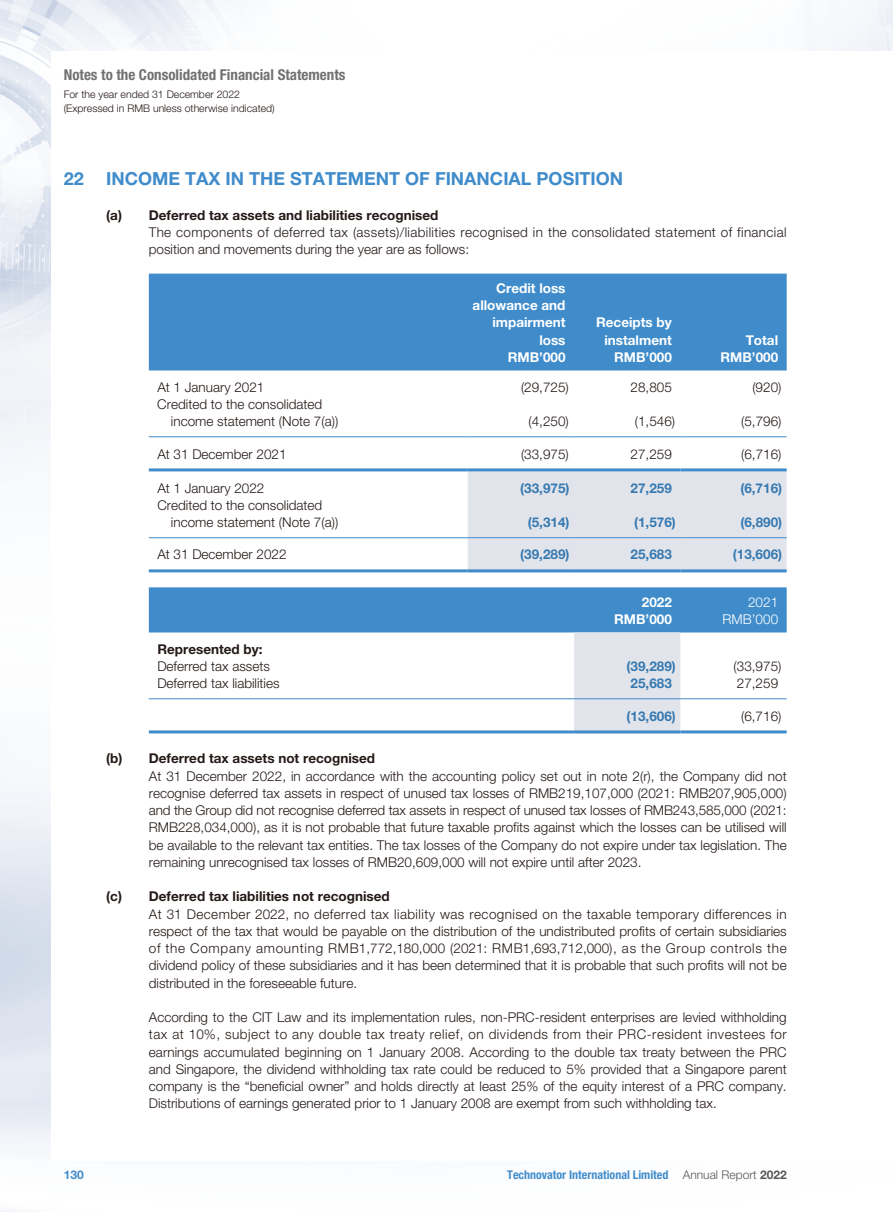
<style>
.page{position:relative;width:893px;height:1212px;background:#fff}
.page>*{position:absolute;margin:0;border:0;box-sizing:border-box;transform-origin:0 0}
.t1{font:700 18px "Helvetica Neue LT Std";color:#408ccb}
.t2{font:700 condensed 15px "Helvetica Neue LT Std";color:#717171}
.t3{font:300 13.5px/17.2px "Helvetica Neue LT Std";color:#231916;text-align:justify}
.t4{font:300 13.5px/17.2px "Helvetica Neue LT Std";letter-spacing:.025em;color:#231916}
.t5{font:700 13.5px "Helvetica Neue LT Std";color:#231916}
.t6{font:700 13.5px/17.2px "Helvetica Neue LT Std";color:#fff;text-align:right}
.t7{font:700 13.5px "Helvetica Neue LT Std";color:#3779b1}
.t8{font:300 13.5px "Helvetica Neue LT Std";color:#fff}
.t9{font:700 condensed 12px "Helvetica Neue LT Std";color:#408ccb}
.t10{font:700 12px "Helvetica Neue LT Std";color:#408ccb}
.t11{font:300 10.5px/13.5px "Helvetica Neue LT Std";color:#231916}
.s1{font-weight:300;font-stretch:normal;color:#595857}
.s2{font-stretch:normal;color:#595857}
</style>
<div class="page">
<img style="left:0;top:0;width:893px;height:1212px">
<div style="left:51px;top:51px;width:842px;height:1110px;background:#fff"></div>
<div style="left:149px;top:274px;width:638px;height:96px;background:#408ccb"></div>
<div style="left:468px;top:471px;width:319px;height:98px;background:#e1e5eb"></div>
<hr style="left:149px;top:436px;width:319px;height:1px;background:#408ccb">
<hr style="left:468px;top:436px;width:106px;height:1px;background:#408ccb">
<hr style="left:574px;top:436px;width:106px;height:1px;background:#408ccb">
<hr style="left:680px;top:436px;width:107px;height:1px;background:#408ccb">
<hr style="left:149px;top:468px;width:319px;height:3px;background:#408ccb">
<hr style="left:468px;top:468px;width:106px;height:3px;background:#408ccb">
<hr style="left:574px;top:468px;width:106px;height:3px;background:#408ccb">
<hr style="left:680px;top:468px;width:107px;height:3px;background:#408ccb">
<hr style="left:149px;top:537px;width:319px;height:1px;background:#408ccb">
<hr style="left:468px;top:537px;width:106px;height:1px;background:#408ccb">
<hr style="left:574px;top:537px;width:106px;height:1px;background:#408ccb">
<hr style="left:680px;top:537px;width:107px;height:1px;background:#408ccb">
<hr style="left:149px;top:569px;width:319px;height:3px;background:#408ccb">
<hr style="left:468px;top:569px;width:106px;height:3px;background:#408ccb">
<hr style="left:574px;top:569px;width:106px;height:3px;background:#408ccb">
<hr style="left:680px;top:569px;width:107px;height:3px;background:#408ccb">
<svg style="left:149px;top:587px;width:638px;height:143px"></svg>
<hr style="left:149px;top:698px;width:425px;height:1px;background:#408ccb">
<hr style="left:574px;top:698px;width:106px;height:1px;background:#408ccb">
<hr style="left:680px;top:698px;width:107px;height:1px;background:#408ccb">
<hr style="left:149px;top:730px;width:425px;height:3px;background:#408ccb">
<hr style="left:574px;top:730px;width:106px;height:3px;background:#408ccb">
<hr style="left:680px;top:730px;width:107px;height:3px;background:#408ccb">
<p class="t2" style="left:64px;top:70px;width:283px">Notes to the Consolidated Financial Statements</p>
<p class="t11" style="left:64px;top:89px;width:212px">For the year ended 31 December 2022 (Expressed in RMB unless otherwise indicated)</p>
<h1 class="t1" style="left:64px;top:172px;width:22px">22</h1>
<h1 class="t1" style="left:106px;top:172px;width:518px">INCOME TAX IN THE STATEMENT OF FINANCIAL POSITION</h1>
<p class="t5" style="left:106px;top:210px;width:334px">(a) Deferred tax assets and liabilities recognised</p>
<p class="t4" style="left:149px;top:225px;width:639px">The components of deferred tax (assets)/liabilities recognised in the consolidated statement of financial position and movements during the year are as follows:</p>
<p class="t6" style="left:473px;top:281px;width:94px">Credit loss allowance and impairment loss</p>
<p class="t6" style="left:596px;top:315px;width:77px">Receipts by instalment</p>
<p class="t6" style="left:746px;top:333px;width:34px">Total</p>
<p class="t6" style="left:508px;top:350px;width:59px">RMB’000</p>
<p class="t6" style="left:614px;top:350px;width:59px">RMB’000</p>
<p class="t6" style="left:720px;top:350px;width:59px">RMB’000</p>
<p class="t3" style="left:157px;top:380px;width:109px">At 1 January 2021</p>
<p class="t3" style="left:521px;top:380px;width:49px">(29,725)</p>
<p class="t3" style="left:631px;top:380px;width:43px">28,805</p>
<p class="t3" style="left:752px;top:380px;width:31px">(920)</p>
<p class="t3" style="left:171px;top:397px;width:169px;text-indent:-14px">Credited to the consolidated income statement (Note 7(a))</p>
<p class="t3" style="left:528px;top:415px;width:42px">(4,250)</p>
<p class="t3" style="left:635px;top:415px;width:42px">(1,546)</p>
<p class="t3" style="left:741px;top:415px;width:42px">(5,796)</p>
<p class="t3" style="left:157px;top:447px;width:131px">At 31 December 2021</p>
<p class="t3" style="left:521px;top:447px;width:49px">(33,975)</p>
<p class="t3" style="left:631px;top:447px;width:43px">27,259</p>
<p class="t3" style="left:741px;top:447px;width:42px">(6,716)</p>
<p class="t3" style="left:157px;top:481px;width:109px">At 1 January 2022</p>
<p class="t7" style="left:520px;top:483px;width:51px">(33,975)</p>
<p class="t7" style="left:631px;top:483px;width:43px">27,259</p>
<p class="t7" style="left:740px;top:483px;width:43px">(6,716)</p>
<p class="t3" style="left:171px;top:498px;width:169px;text-indent:-14px">Credited to the consolidated income statement (Note 7(a))</p>
<p class="t7" style="left:528px;top:518px;width:43px">(5,314)</p>
<p class="t7" style="left:634px;top:518px;width:43px">(1,576)</p>
<p class="t7" style="left:740px;top:518px;width:43px">(6,890)</p>
<p class="t3" style="left:157px;top:548px;width:131px">At 31 December 2022</p>
<p class="t7" style="left:520px;top:550px;width:51px">(39,289)</p>
<p class="t7" style="left:631px;top:550px;width:43px">25,683</p>
<p class="t7" style="left:733px;top:550px;width:51px">(13,606)</p>
<p class="t6" style="left:642px;top:595px;width:32px">2022</p>
<p class="t8" style="left:748px;top:597px;width:32px">2021</p>
<p class="t6" style="left:614px;top:612px;width:59px">RMB’000</p>
<p class="t8" style="left:723px;top:614px;width:57px">RMB’000</p>
<p class="t5" style="left:157px;top:644px;width:107px">Represented by:</p>
<p class="t3" style="left:157px;top:659px;width:114px">Deferred tax assets</p>
<p class="t7" style="left:627px;top:661px;width:51px">(39,289)</p>
<p class="t3" style="left:734px;top:659px;width:49px">(33,975)</p>
<p class="t3" style="left:157px;top:676px;width:124px">Deferred tax liabilities</p>
<p class="t7" style="left:631px;top:679px;width:43px">25,683</p>
<p class="t3" style="left:737px;top:676px;width:43px">27,259</p>
<p class="t7" style="left:627px;top:711px;width:51px">(13,606)</p>
<p class="t3" style="left:741px;top:709px;width:42px">(6,716)</p>
<p class="t5" style="left:106px;top:754px;width:270px">(b) Deferred tax assets not recognised</p>
<p class="t3" style="left:149px;top:769px;width:639px">At 31 December 2022, in accordance with the accounting policy set out in note 2(r), the Company did not recognise deferred tax assets in respect of unused tax losses of RMB219,107,000 (2021: RMB207,905,000) and the Group did not recognise deferred tax assets in respect of unused tax losses of RMB243,585,000 (2021:<br>RMB228,034,000), as it is not probable that future taxable profits against which the losses can be utilised will be available to the relevant tax entities. The tax losses of the Company do not expire under tax legislation. The remaining unrecognised tax losses of RMB20,609,000 will not expire until after 2023.</p>
<p class="t5" style="left:106px;top:892px;width:285px">(c) Deferred tax liabilities not recognised</p>
<p class="t3" style="left:149px;top:907px;width:639px">At 31 December 2022, no deferred tax liability was recognised on the taxable temporary differences in respect of the tax that would be payable on the distribution of the undistributed profits of certain subsidiaries of the Company amounting RMB1,772,180,000 (2021: RMB1,693,712,000), as the Group controls the dividend policy of these subsidiaries and it has been determined that it is probable that such profits will not be distributed in the foreseeable future.</p>
<p class="t3" style="left:149px;top:1010px;width:639px">According to the CIT Law and its implementation rules, non-PRC-resident enterprises are levied withholding tax at 10%, subject to any double tax treaty relief, on dividends from their PRC-resident investees for earnings accumulated beginning on 1 January 2008. According to the double tax treaty between the PRC and Singapore, the dividend withholding tax rate could be reduced to 5% provided that a Singapore parent company is the “beneficial owner” and holds directly at least 25% of the equity interest of a PRC company.<br>Distributions of earnings generated prior to 1 January 2008 are exempt from such withholding tax.</p>
<p class="t10" style="left:64px;top:1171px;width:22px">130</p>
<p class="t9" style="left:507px;top:1171px;width:281px">Technovator International Limited <span class="s1">Annual Report</span> <span class="s2">2022</span></p>
</div>
